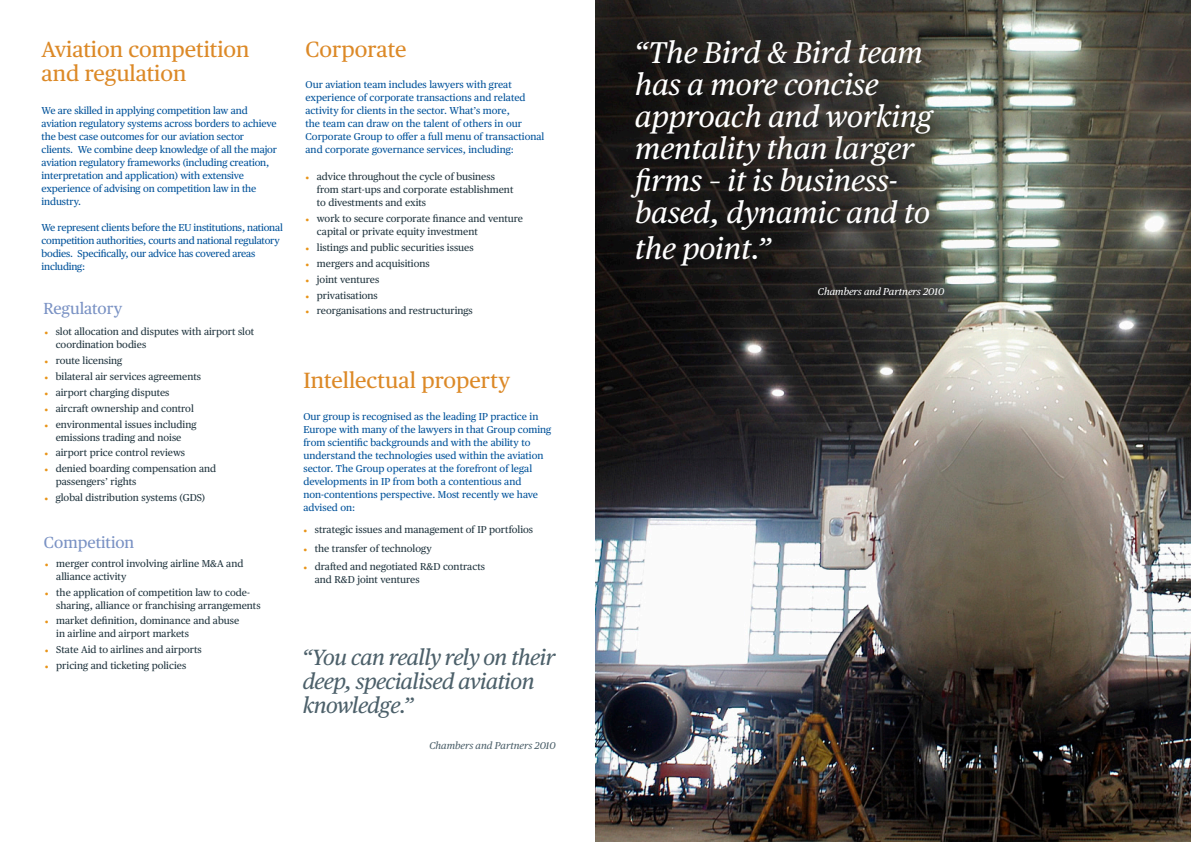
<style>
.page{position:relative;width:1191px;height:842px;background:#fff}
.page>*{position:absolute;margin:0;border:0;box-sizing:border-box;transform-origin:0 0}
.body_text{font:italic 30px/32px "Publico Text";color:#fff}
.seond_title{font:22px/24px "Publico Text";color:#dc8927}
.t1{font:italic 22px/24px "Publico Text";letter-spacing:-.02em;color:#4c606a}
.body_text-2{font:16px "Publico Text";color:#7a92c4}
.body_text-3{font:10px/13px "Publico Text";letter-spacing:-.005em;color:#01529a}
.sub_sub_bullete{font:10px/13px "Publico Text";color:#21353f}
.bullete2{font:10px/13px "Publico Text";color:#21353f}
.body_text-4{font:italic 10px "Publico Text";color:#fff}
.t2{font:italic 10px "Publico Text";color:#4c606a}
</style>
<div class="page">
<img style="left:595px;top:0;width:596px;height:842px">
<p class="seond_title" style="left:41px;top:36px;width:209px">Aviation competition and regulation</p>
<p class="body_text-3" style="left:42px;top:104px;width:237px">We are skilled in applying competition law and aviation regulatory systems across borders to achieve the best case outcomes for our aviation sector clients. We combine deep knowledge of all the major aviation regulatory frameworks (including creation, interpretation and application) with extensive experience of advising on competition law in the industry.</p>
<p class="body_text-3" style="left:42px;top:221px;width:243px">We represent clients before the EU institutions, national competition authorities, courts and national regulatory bodies. Specifically, our advice has covered areas including:</p>
<p class="body_text-2" style="left:43px;top:296px;width:80px">Regulatory</p>
<p class="sub_sub_bullete" style="left:56px;top:325px;width:200px;text-indent:-11px"><sub>•</sub> slot allocation and disputes with airport slot coordination bodies</p>
<p class="sub_sub_bullete" style="left:44px;top:354px;width:79px"><sub>•</sub> route licensing</p>
<p class="sub_sub_bullete" style="left:44px;top:369px;width:158px"><sub>•</sub> bilateral air services agreements</p>
<p class="sub_sub_bullete" style="left:44px;top:385px;width:127px"><sub>•</sub> airport charging disputes</p>
<p class="sub_sub_bullete" style="left:44px;top:401px;width:151px"><sub>•</sub> aircraft ownership and control</p>
<p class="sub_sub_bullete" style="left:44px;top:417px;width:154px;text-align:center"><sub>•</sub> environmental issues including emissions trading and noise</p>
<p class="sub_sub_bullete" style="left:44px;top:446px;width:142px"><sub>•</sub> airport price control reviews</p>
<p class="sub_sub_bullete" style="left:56px;top:462px;width:162px;text-indent:-11px"><sub>•</sub> denied boarding compensation and passengers’ rights</p>
<p class="sub_sub_bullete" style="left:44px;top:490px;width:162px"><sub>•</sub> global distribution systems (GDS)</p>
<p class="body_text-2" style="left:44px;top:531px;width:92px">Competition</p>
<p class="sub_sub_bullete" style="left:56px;top:556px;width:189px;text-indent:-11px"><sub>•</sub> merger control involving airline M&amp;A and alliance activity</p>
<p class="sub_sub_bullete" style="left:56px;top:585px;width:206px;text-indent:-11px"><sub>•</sub> the application of competition law to code&shy;sharing, alliance or franchising arrangements</p>
<p class="sub_sub_bullete" style="left:56px;top:614px;width:185px;text-indent:-11px"><sub>•</sub> market definition, dominance and abuse in airline and airport markets</p>
<p class="sub_sub_bullete" style="left:45px;top:643px;width:158px"><sub>•</sub> State Aid to airlines and airports</p>
<p class="sub_sub_bullete" style="left:45px;top:658px;width:143px"><sub>•</sub> pricing and ticketing policies</p>
<p class="seond_title" style="left:305px;top:36px;width:102px">Corporate</p>
<p class="body_text-3" style="left:305px;top:78px;width:240px">Our aviation team includes lawyers with great experience of corporate transactions and related activity for clients in the sector. What’s more,<br>the team can draw on the talent of others in our Corporate Group to offer a full menu of transactional and corporate governance services, including:</p>
<p class="sub_sub_bullete" style="left:317px;top:170px;width:198px;text-indent:-11px"><sub>•</sub> advice throughout the cycle of business from start-ups and corporate establishment to divestments and exits</p>
<p class="sub_sub_bullete" style="left:317px;top:212px;width:208px;text-indent:-11px"><sub>•</sub> work to secure corporate finance and venture capital or private equity investment</p>
<p class="sub_sub_bullete" style="left:305px;top:240px;width:170px"><sub>•</sub> listings and public securities issues</p>
<p class="sub_sub_bullete" style="left:305px;top:256px;width:126px"><sub>•</sub> mergers and acquisitions</p>
<p class="sub_sub_bullete" style="left:305px;top:272px;width:75px"><sub>•</sub> joint ventures</p>
<p class="sub_sub_bullete" style="left:305px;top:288px;width:74px"><sub>•</sub> privatisations</p>
<p class="sub_sub_bullete" style="left:305px;top:304px;width:169px"><sub>•</sub> reorganisations and restructurings</p>
<p class="seond_title" style="left:303px;top:367px;width:208px">Intellectual property</p>
<p class="body_text-3" style="left:303px;top:409px;width:249px">Our group is recognised as the leading IP practice in Europe with many of the lawyers in that Group coming from scientific backgrounds and with the ability to understand the technologies used within the aviation sector. The Group operates at the forefront of legal developments in IP from both a contentious and non-contentions perspective. Most recently we have advised on:</p>
<p class="bullete2" style="left:303px;top:522px;width:231px"><sub>•</sub> strategic issues and management of IP portfolios</p>
<p class="bullete2" style="left:303px;top:541px;width:130px"><sub>•</sub> the transfer of technology</p>
<p class="bullete2" style="left:315px;top:560px;width:172px;text-indent:-11px"><sub>•</sub> drafted and negotiated R&amp;D contracts and R&amp;D joint ventures</p>
<p class="t1" style="left:303px;top:644px;width:254px">“You can really rely on their deep, specialised aviation knowledge.”</p>
<p class="t2" style="left:429px;top:738px;width:128px">Chambers and Partners 2010</p>
<p class="body_text" style="left:635px;top:35px;width:299px">“The Bird &amp; Bird team has a more concise approach and working mentality than larger firms – it is business&shy;based, dynamic and to</p>
<p class="body_text" style="left:635px;top:231px;width:137px">the point.”</p>
<p class="body_text-4" style="left:818px;top:284px;width:128px">Chambers and Partners 2010</p>
</div>
